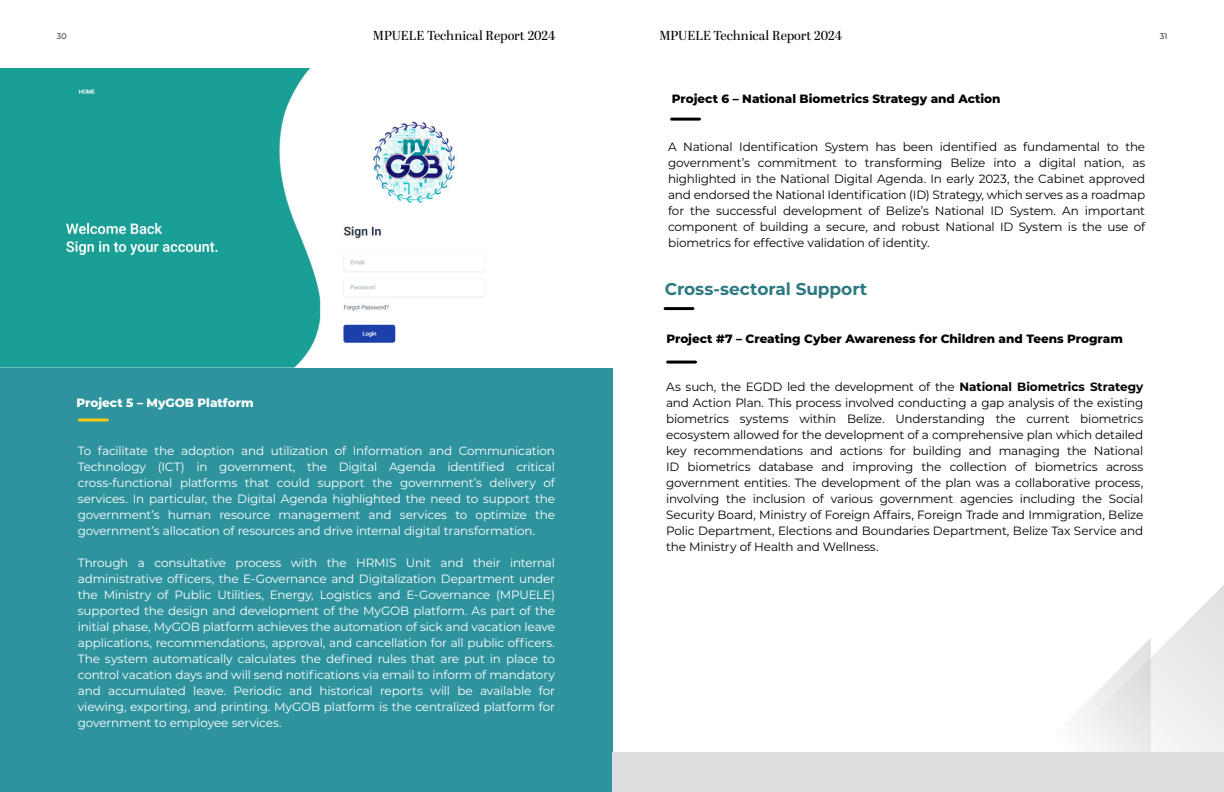
<style>
.page{position:relative;width:1224px;height:792px;background:#fff}
.page>*{position:absolute;margin:0;border:0;box-sizing:border-box;transform-origin:0 0}
.t1{font:700 17px "Montserrat";letter-spacing:-.005em;color:#2e7981}
.t2{font:13px "Abril Display";color:#000}
.t3{font:12px/16px "Montserrat";letter-spacing:-.015em;color:#000101;text-align:justify}
.t4{font:12px/16px "Montserrat";letter-spacing:-.015em;color:#fff;text-align:justify}
.t5{font:800 12px "Montserrat";color:#000}
.t6{font:800 12px "Montserrat";color:#fff}
.t7{font:8px "Montserrat";color:#000}
.s1{font-weight:700}
</style>
<div class="page">
<hr style="left:672px;top:118px;width:28px;height:3px;background:#000">
<div style="left:0;top:333px;width:612px;height:459px;background:#2f939e"></div>
<img style="left:0;top:69px;width:612px;height:298px">
<hr style="left:668px;top:361px;width:28px;height:3px;background:#000">
<svg style="left:1033px;top:585px;width:191px;height:168px"></svg>
<img style="left:1053px;top:658px;width:98px;height:95px">
<div style="left:612px;top:753px;width:612px;height:39px;background:#dbddde"></div>
<hr style="left:665px;top:307px;width:28px;height:3px;background:#000">
<hr style="left:79px;top:418px;width:28px;height:3px;background:#fcc815">
<p class="t7" style="left:57px;top:31px;width:11px">30</p>
<p class="t2" style="left:373px;top:27px;width:184px">MPUELE Technical Report 2024</p>
<p class="t2" style="left:660px;top:27px;width:184px">MPUELE Technical Report 2024</p>
<p class="t7" style="left:1160px;top:31px;width:9px">31</p>
<p class="t5" style="left:672px;top:90px;width:330px">Project 6 – National Biometrics Strategy and Action</p>
<p class="t3" style="left:668px;top:138px;width:479px">A National Identification System has been identified as fundamental to the government’s commitment to transforming Belize into a digital nation, as highlighted in the National Digital Agenda. In early 2023, the Cabinet approved and endorsed the National Identification (ID) Strategy, which serves as a roadmap for the successful development of Belize’s National ID System. An important component of building a secure, and robust National ID System is the use of biometrics for effective validation of identity.</p>
<h1 class="t1" style="left:665px;top:277px;width:204px">Cross-sectoral Support</h1>
<p class="t6" style="left:77px;top:394px;width:179px">Project 5 – MyGOB Platform</p>
<p class="t4" style="left:78px;top:442px;width:479px">To facilitate the adoption and utilization of Information and Communication Technology (ICT) in government, the Digital Agenda identified critical cross-functional platforms that could support the government’s delivery of services. In particular, the Digital Agenda highlighted the need to support the government’s human resource management and services to optimize the government’s allocation of resources and drive internal digital transformation.</p>
<p class="t4" style="left:78px;top:554px;width:479px">Through a consultative process with the HRMIS Unit and their internal administrative officers, the E-Governance and Digitalization Department under the Ministry of Public Utilities, Energy, Logistics and E-Governance (MPUELE) supported the design and development of the MyGOB platform. As part of the initial phase, MyGOB platform achieves the automation of sick and vacation leave applications, recommendations, approval, and cancellation for all public officers.<br>The system automatically calculates the defined rules that are put in place to control vacation days and will send notifications via email to inform of mandatory and accumulated leave. Periodic and historical reports will be available for viewing, exporting, and printing. MyGOB platform is the centralized platform for government to employee services.</p>
<p class="t5" style="left:666px;top:330px;width:458px">Project #7 – Creating Cyber Awareness for Children and Teens Program</p>
<p class="t3" style="left:666px;top:378px;width:479px">As such, the EGDD led the development of the <span class="s1">National Biometrics Strategy </span>and Action Plan. This process involved conducting a gap analysis of the existing biometrics systems within Belize. Understanding the current biometrics ecosystem allowed for the development of a comprehensive plan which detailed key recommendations and actions for building and managing the National ID biometrics database and improving the collection of biometrics across government entities. The development of the plan was a collaborative process, involving the inclusion of various government agencies including the Social Security Board, Ministry of Foreign Affairs, Foreign Trade and Immigration, Belize Polic Department, Elections and Boundaries Department, Belize Tax Service and the Ministry of Health and Wellness.</p>
</div>
